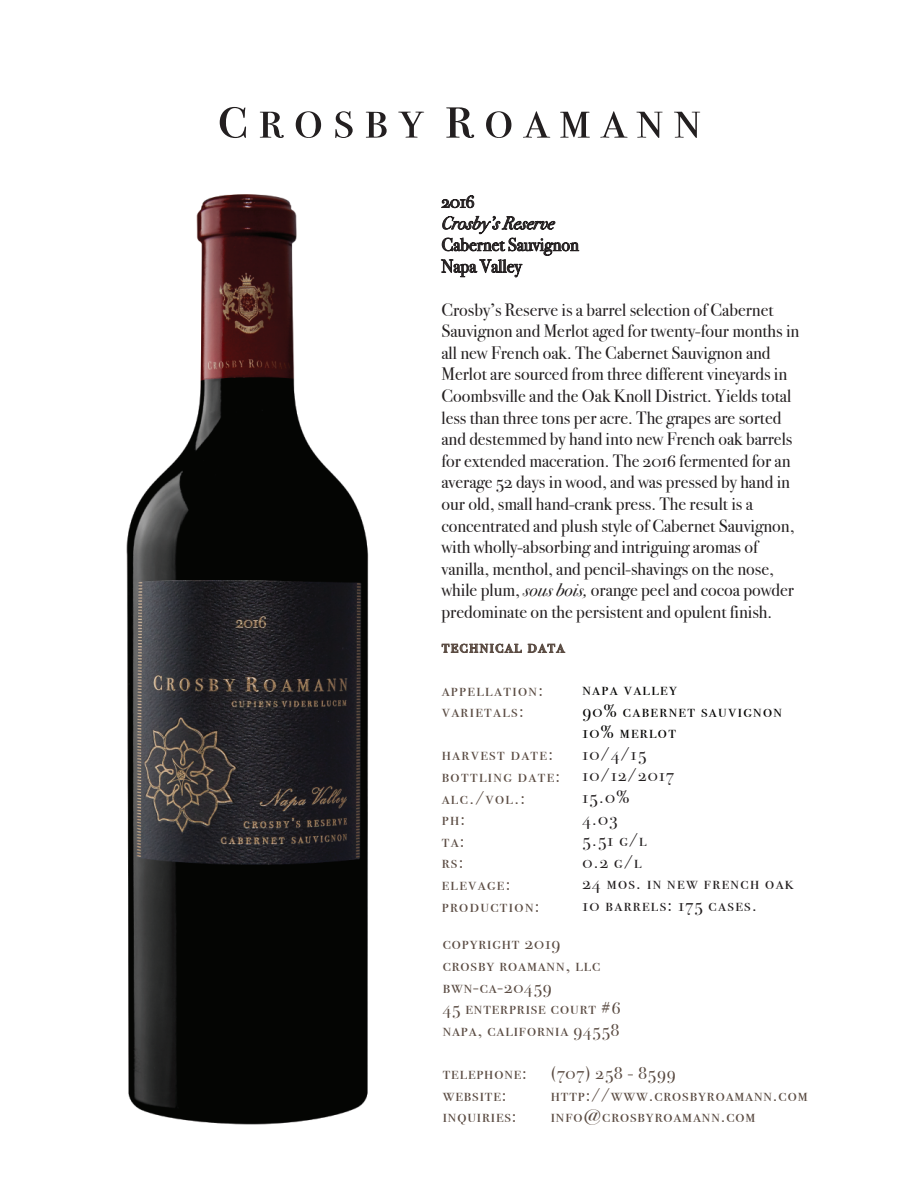
<style>
.page{position:relative;width:918px;height:1188px;background:#fff}
.page>*{position:absolute;margin:0;border:0;box-sizing:border-box;transform-origin:0 0}
.t1{font:18px/21.6px "Bodoni Svty Two OSITCTT";color:#231f20}
.t2{font:18px/21.6px "Bodoni Svty Two SCITCTT";letter-spacing:.05em;color:#5a4b42}
.t3{font:18px/21.6px "Bodoni Svty Two SCITCTT";letter-spacing:.075em;color:#5a4b42}
.t4{font:18px/21.6px "Bodoni Svty Two SCITCTT";letter-spacing:.075em;color:#231f20}
.t5{font:18px/21.6px "Bodoni Svty Two SCITCTT";letter-spacing:.075em;color:#050504}
.t6{font:italic 18px "Bodoni Svty Two OSITCTT";color:#231f20}
.s1{font-style:italic}
</style>
<div class="page">
<img style="left:126px;top:194px;width:243px;height:931px">
<svg style="left:441px;top:195px;width:33px;height:13px"></svg>
<svg style="left:441px;top:215px;width:138px;height:62px"></svg>
<svg style="left:220px;top:107px;width:26px;height:31px"></svg>
<svg style="left:260px;top:112px;width:24px;height:26px"></svg>
<svg style="left:296px;top:111px;width:25px;height:27px"></svg>
<svg style="left:335px;top:111px;width:18px;height:27px"></svg>
<svg style="left:366px;top:112px;width:21px;height:26px"></svg>
<svg style="left:398px;top:112px;width:26px;height:26px"></svg>
<svg style="left:446px;top:107px;width:28px;height:31px"></svg>
<svg style="left:486px;top:111px;width:25px;height:27px"></svg>
<svg style="left:523px;top:111px;width:27px;height:27px"></svg>
<svg style="left:560px;top:112px;width:30px;height:26px"></svg>
<svg style="left:600px;top:111px;width:28px;height:27px"></svg>
<svg style="left:636px;top:112px;width:27px;height:26px"></svg>
<svg style="left:674px;top:112px;width:26px;height:26px"></svg>
<svg style="left:442px;top:643px;width:80px;height:10px"></svg>
<svg style="left:528px;top:643px;width:37px;height:10px"></svg>
<p class="t1" style="left:441px;top:191px;width:35px">2016</p>
<p class="t6" style="left:441px;top:212px;width:114px">Crosby’s Reserve</p>
<p class="t1" style="left:441px;top:234px;width:139px">Cabernet Sauvignon<br>Napa Valley</p>
<p class="t1" style="left:441px;top:299px;width:359px">Crosby’s Reserve is a barrel selection of Cabernet Sauvignon and Merlot aged for twenty-four months in all new French oak. The Cabernet Sauvignon and Merlot are sourced from three different vineyards in Coombsville and the Oak Knoll District. Yields total less than three tons per acre. The grapes are sorted and destemmed by hand into new French oak barrels for extended maceration. The 2016 fermented for an average 52 days in wood, and was pressed by hand in our old, small hand-crank press. The result is a concentrated and plush style of Cabernet Sauvignon, with wholly-absorbing and intriguing aromas of vanilla, menthol, and pencil-shavings on the nose, while plum, <span class="s1">sous bois,</span> orange peel and cocoa powder predominate on the persistent and opulent finish.</p>
<p class="t3" style="left:442px;top:636px;width:124px">technical data</p>
<p class="t3" style="left:442px;top:679px;width:103px">appellation: varietals:</p>
<p class="t3" style="left:442px;top:744px;width:120px">harvest date: bottling date: alc./vol.:<br>ph:<br>ta:<br>rs:<br>elevage: production:</p>
<p class="t5" style="left:582px;top:678px;width:201px">napa valley<br>90% cabernet sauvignon<br>10% merlot</p>
<p class="t4" style="left:582px;top:743px;width:213px">10/4/15<br>10/12/2017<br>15.0%<br>4.03<br>5.51 g/l<br>0.2 g/l<br>24 mos. in new french oak<br>10 barrels: 175 cases.</p>
<p class="t2" style="left:443px;top:933px;width:179px">copyright 2019<br>crosby roamann, llc bwn-ca-20459<br>45 enterprise court #6 napa, california 94558</p>
<p class="t2" style="left:443px;top:1062px;width:86px">telephone:</p>
<p class="t2" style="left:551px;top:1062px;width:126px">(707) 258 - 8599</p>
<p class="t2" style="left:443px;top:1084px;width:65px">website:</p>
<p class="t2" style="left:551px;top:1084px;width:258px">http://www.crosbyroamann.com</p>
<p class="t2" style="left:443px;top:1105px;width:75px">inquiries:</p>
<p class="t2" style="left:551px;top:1105px;width:206px">info@crosbyroamann.com</p>
</div>
